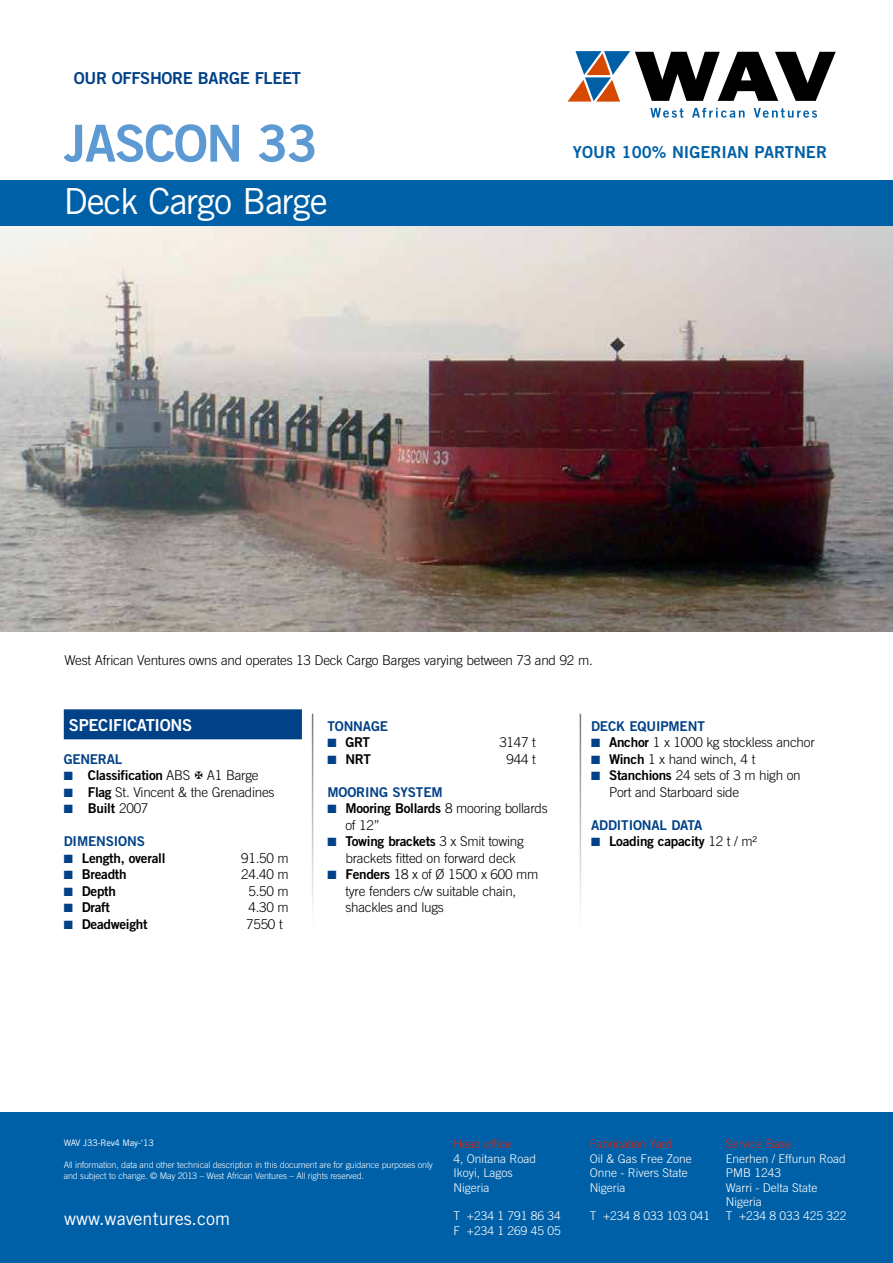
<style>
.page{position:relative;width:893px;height:1263px;background:#fff}
.page>*{position:absolute;margin:0;border:0;box-sizing:border-box;transform-origin:0 0}
.t1{font:51px "Trade Gothic LT Std Bd 2";letter-spacing:-.03em;color:#5d9ad3}
.t2{font:36px "Trade Gothic LT Std";letter-spacing:-.03em;color:#fff}
.t3{font:18px "Trade Gothic LT Std";color:#fff}
.t4{font:16.5px "Trade Gothic LT Std Bd 2";color:#0060a7}
.t5{font:16.5px "Trade Gothic LT Std Bd 2";letter-spacing:-.02em;color:#004188}
.t6{font:16.5px "Trade Gothic LT Std Bd 2";letter-spacing:-.02em;color:#fff}
.t7{font:300 13.5px/16.5px "Trade Gothic LT Std";letter-spacing:-.02em;color:#000}
.t8{font:13.5px "Trade Gothic LT Std Bd 2";letter-spacing:-.02em;color:#000}
.t9{font:13.5px "Trade Gothic LT Std Bd 2";letter-spacing:-.01em;color:#004188}
.t10{font:300 12px/14.4px "Trade Gothic LT Std";color:#fff}
.t11{font:300 12px "Trade Gothic LT Std";color:#e4220a}
.t12{font:300 9px/10.8px "Trade Gothic LT Std";letter-spacing:-.02em;color:#fff}
.t13{font:9px "Trade Gothic LT Std";letter-spacing:-.02em;color:#fff}
.s1{color:#004188}
.s2{font-family:"Trade Gothic LT Std";font-weight:300}
.s3{font-family:"Trade Gothic LT Std Bd 2";font-weight:400}
</style>
<div class="page">
<img style="left:0;top:225px;width:893px;height:407px">
<div style="left:0;top:1112px;width:893px;height:151px;background:#0060a7"></div>
<div style="left:0;top:180px;width:893px;height:45px;background:#0060a7"></div>
<svg style="left:568px;top:51px;width:268px;height:51px"></svg>
<svg style="left:650px;top:108px;width:33px;height:10px"></svg>
<svg style="left:692px;top:108px;width:53px;height:10px"></svg>
<svg style="left:754px;top:108px;width:63px;height:10px"></svg>
<div style="left:64px;top:709px;width:238px;height:30px;background:#004188"></div>
<p class="t5" style="left:74px;top:68px;width:229px">Our Offshore barge fleet</p>
<h1 class="t1" style="left:64px;top:112px;width:256px">Jascon 33</h1>
<h2 class="t2" style="left:64px;top:180px;width:265px">Deck Cargo Barge</h2>
<p class="t4" style="left:573px;top:142px;width:256px">Your 100% Nigerian partn er</p>
<p class="t7" style="left:64px;top:651px;width:530px">West African Ventures owns and operates 13 Deck Cargo Barges varying between 73 and 92 m.</p>
<p class="t6" style="left:69px;top:714px;width:113px">Specifications</p>
<p class="t9" style="left:64px;top:750px;width:60px">Gen eral</p>
<p class="t8" style="left:64px;top:767px;width:196px"><span class="s1">■</span> Classification <span class="s2">ABS A1 Barge</span></p>
<p class="t7" style="left:64px;top:783px;width:212px"><span class="s1">■</span> <span class="s3">Flag</span> St. Vincent &amp; the Grenadines</p>
<p class="t8" style="left:64px;top:800px;width:86px"><span class="s1">■</span> Built <span class="s2">2007</span></p>
<p class="t9" style="left:64px;top:833px;width:73px">Dimensions</p>
<p class="t8" style="left:64px;top:849px;width:103px"><span class="s1">■</span> Length, overall</p>
<p class="t7" style="left:241px;top:849px;width:49px">91.50 m</p>
<p class="t8" style="left:64px;top:866px;width:64px"><span class="s1">■</span> Breadth</p>
<p class="t7" style="left:241px;top:866px;width:49px">24.40 m</p>
<p class="t8" style="left:64px;top:882px;width:54px"><span class="s1">■</span> Depth</p>
<p class="t7" style="left:248px;top:882px;width:42px">5.50 m</p>
<p class="t8" style="left:64px;top:899px;width:48px"><span class="s1">■</span> Draft</p>
<p class="t7" style="left:248px;top:899px;width:42px">4.30 m</p>
<p class="t8" style="left:64px;top:915px;width:85px"><span class="s1">■</span> Deadweight</p>
<p class="t7" style="left:246px;top:915px;width:38px">7550 t</p>
<p class="t9" style="left:327px;top:717px;width:62px">Tonnage</p>
<p class="t8" style="left:327px;top:734px;width:34px"><span class="s1">■</span> GRT</p>
<p class="t7" style="left:499px;top:734px;width:38px">3147 t</p>
<p class="t8" style="left:327px;top:750px;width:45px"><span class="s1">■</span> NRT</p>
<p class="t7" style="left:507px;top:750px;width:31px">944 t</p>
<p class="t9" style="left:327px;top:783px;width:117px">Mooring System</p>
<p class="t7" style="left:345px;top:800px;width:204px;text-indent:-18px"><span class="s1">■</span> <span class="s3">Mooring Bollards</span> 8 mooring bollards of 12”</p>
<p class="t8" style="left:327px;top:833px;width:198px"><span class="s1">■</span> Towing brackets <span class="s2">3 x Smit towing</span></p>
<p class="t7" style="left:345px;top:849px;width:172px">brackets fitted on forward deck</p>
<p class="t7" style="left:345px;top:866px;width:194px;text-indent:-18px"><span class="s1">■</span> <span class="s3">Fenders</span> 18 x of Ø 1500 x 600 mm tyre fenders c/w suitable chain, shackles and lugs</p>
<p class="t9" style="left:591px;top:717px;width:115px">Deck Equipment</p>
<p class="t7" style="left:591px;top:734px;width:225px"><span class="s1">■</span> <span class="s3">Anchor</span> 1 x 1000 kg stockless anchor</p>
<p class="t7" style="left:591px;top:750px;width:166px"><span class="s1">■</span> <span class="s3">Winch</span> 1 x hand winch, 4 t</p>
<p class="t7" style="left:609px;top:767px;width:193px;text-indent:-18px"><span class="s1">■</span> <span class="s3">Stanchions</span> 24 sets of 3 m high on<br>Port and Starboard side</p>
<p class="t9" style="left:591px;top:816px;width:33px">ADDITIO</p>
<p class="t9" style="left:642px;top:816px;width:47px">NAL DATA</p>
<p class="t8" style="left:591px;top:833px;width:167px"><span class="s1">■</span> Loading capacity <span class="s2">12 t / m²</span></p>
<p class="t13" style="left:64px;top:1137px;width:92px">WAV J33-Rev4 May-‘13</p>
<p class="t12" style="left:64px;top:1159px;width:371px">All information, data and other technical description in this document are for guidance purposes only and subject to change. © May 2013 – West African Ventures – All rights reserved.</p>
<h3 class="t3" style="left:64px;top:1207px;width:167px">www.waventures.com</h3>
<p class="t11" style="left:454px;top:1137px;width:60px">Head office</p>
<p class="t10" style="left:454px;top:1151px;width:84px">4, Onitana Road<br>Ikoyi, Lagos<br>Nigeria</p>
<p class="t10" style="left:454px;top:1209px;width:109px">T +234 1 791 86 34<br>F +234 1 269 45 05</p>
<p class="t11" style="left:590px;top:1137px;width:84px">Fabrication Yard</p>
<p class="t10" style="left:590px;top:1151px;width:104px">Oil &amp; Gas Free Zone<br>Onne - Rivers State<br>Nigeria</p>
<p class="t10" style="left:590px;top:1209px;width:122px">T +234 8 033 103 041</p>
<p class="t11" style="left:726px;top:1137px;width:67px">Service Base</p>
<p class="t10" style="left:726px;top:1151px;width:122px">Enerhen / Effurun Road<br>PMB 1243<br>Warri - Delta State<br>Nigeria<br>T +234 8 033 425 322</p>
</div>
